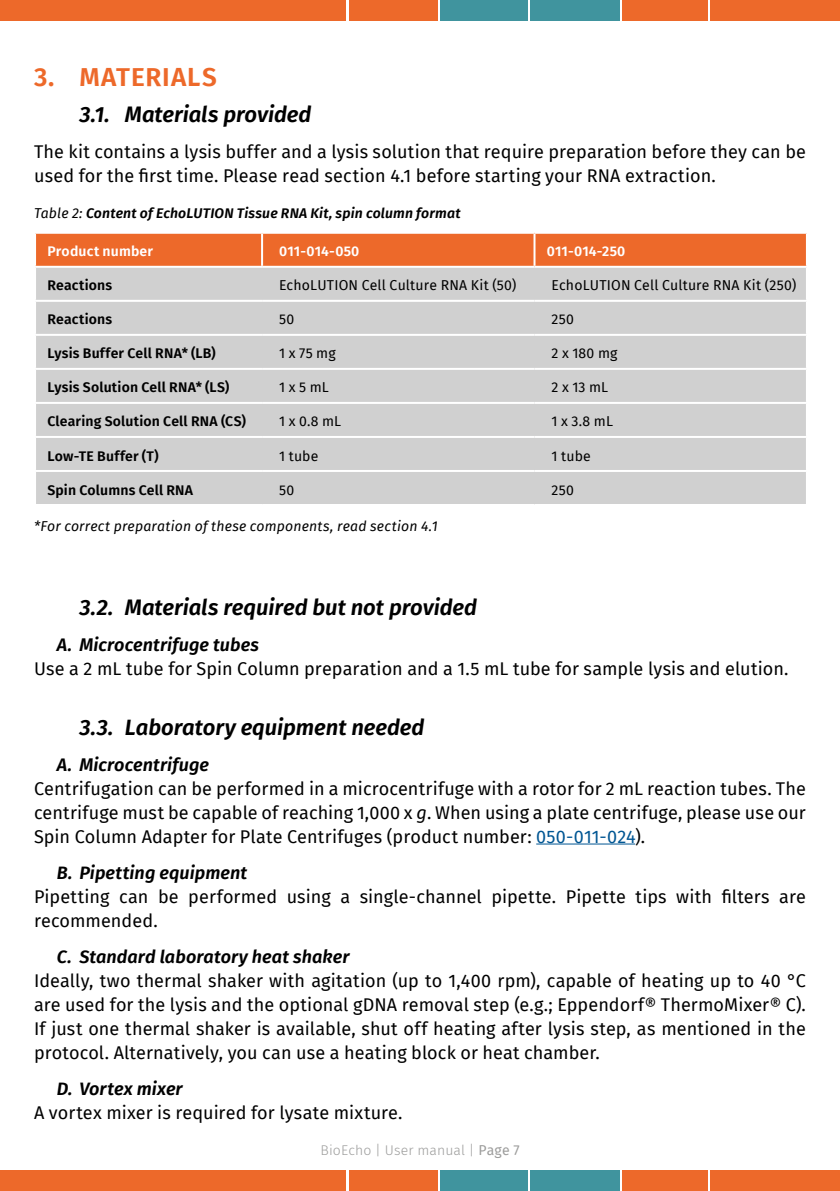
<style>
.page{position:relative;width:840px;height:1191px;background:#fff}
.page>*{position:absolute;margin:0;border:0;box-sizing:border-box;transform-origin:0 0}
.t1{font:600 26px "Fira Sans";letter-spacing:.035em;color:#ed692a}
.t2{font:italic 600 22px "Fira Sans";letter-spacing:-.005em;color:#000}
.t3{font:18px/24px "Fira Sans";letter-spacing:.005em;color:#000}
.t4{font:italic 600 18px "Fira Sans";letter-spacing:.005em;color:#000}
.t5{font:600 14px "Fira Sans";letter-spacing:.015em;color:#000}
.t6{font:14px "Fira Sans";letter-spacing:.015em;color:#000}
.t7{font:italic 600 14px "Fira Sans";letter-spacing:.015em;color:#000}
.t8{font:italic 14px "Fira Sans";letter-spacing:.015em;color:#000}
.t9{font:600 14px "Fira Sans";letter-spacing:.01em;color:#fff}
.t10{font:300 14px "Fira Sans";letter-spacing:.01em;color:#9d9d9c}
.s1{font-weight:400}
.s2{font-style:italic}
.s3{color:#005693}
</style>
<div class="page">
<div style="left:0;top:1170px;width:346px;height:21px;background:#ed692a"></div>
<div style="left:348px;top:1170px;width:89px;height:21px;background:#ed692a"></div>
<div style="left:440px;top:1170px;width:87px;height:21px;background:#40949e"></div>
<div style="left:530px;top:1170px;width:89px;height:21px;background:#40949e"></div>
<div style="left:621px;top:1170px;width:86px;height:21px;background:#ed692a"></div>
<div style="left:709px;top:1170px;width:130px;height:21px;background:#ed692a"></div>
<div style="left:0;top:0;width:346px;height:21px;background:#ed692a"></div>
<div style="left:348px;top:0;width:89px;height:21px;background:#ed692a"></div>
<div style="left:440px;top:0;width:87px;height:21px;background:#40949e"></div>
<div style="left:530px;top:0;width:89px;height:21px;background:#40949e"></div>
<div style="left:621px;top:0;width:86px;height:21px;background:#ed692a"></div>
<div style="left:709px;top:0;width:130px;height:21px;background:#ed692a"></div>
<div style="left:36px;top:234px;width:769px;height:32px;background:#ed692a"></div>
<div style="left:36px;top:268px;width:769px;height:236px;background:#d0d0d0"></div>
<hr style="left:34px;top:334px;width:228px;height:2px;background:#fff">
<hr style="left:262px;top:334px;width:272px;height:2px;background:#fff">
<hr style="left:534px;top:334px;width:273px;height:2px;background:#fff">
<hr style="left:34px;top:368px;width:228px;height:2px;background:#fff">
<hr style="left:262px;top:368px;width:272px;height:2px;background:#fff">
<hr style="left:534px;top:368px;width:273px;height:2px;background:#fff">
<hr style="left:261px;top:234px;width:2px;height:32px;background:#fff">
<hr style="left:533px;top:234px;width:2px;height:32px;background:#fff">
<hr style="left:34px;top:402px;width:228px;height:2px;background:#fff">
<hr style="left:262px;top:402px;width:272px;height:2px;background:#fff">
<hr style="left:534px;top:402px;width:273px;height:2px;background:#fff">
<hr style="left:34px;top:436px;width:228px;height:2px;background:#fff">
<hr style="left:262px;top:436px;width:272px;height:2px;background:#fff">
<hr style="left:534px;top:436px;width:273px;height:2px;background:#fff">
<hr style="left:34px;top:470px;width:228px;height:2px;background:#fff">
<hr style="left:262px;top:470px;width:272px;height:2px;background:#fff">
<hr style="left:534px;top:470px;width:273px;height:2px;background:#fff">
<hr style="left:34px;top:300px;width:228px;height:2px;background:#fff">
<hr style="left:262px;top:300px;width:272px;height:2px;background:#fff">
<hr style="left:534px;top:300px;width:273px;height:2px;background:#fff">
<hr style="left:536px;top:843px;width:98px;height:1px;background:#005693">
<h1 class="t1" style="left:34px;top:56px;width:184px">3. MATERIALS</h1>
<p class="t2" style="left:79px;top:97px;width:233px">3.1. Materials provided</p>
<p class="t3" style="left:34px;top:140px;width:773px">The kit contains a lysis buffer and a lysis solution that require preparation before they can be used for the first time. Please read section 4.1 before starting your RNA extraction.</p>
<p class="t7" style="left:34px;top:202px;width:428px"><span class="s1">Table 2:</span> Content of EchoLUTION Tissue RNA Kit, spin column format</p>
<p class="t9" style="left:47px;top:240px;width:107px">Product number</p>
<p class="t9" style="left:279px;top:240px;width:82px">011-014-050</p>
<p class="t9" style="left:546px;top:240px;width:80px">011-014-250</p>
<p class="t5" style="left:47px;top:274px;width:66px">Reactions</p>
<p class="t6" style="left:279px;top:275px;width:238px">EchoLUTION Cell Culture RNA Kit (50)</p>
<p class="t6" style="left:551px;top:275px;width:246px">EchoLUTION Cell Culture RNA Kit (250)</p>
<p class="t5" style="left:47px;top:308px;width:66px">Reactions</p>
<p class="t6" style="left:279px;top:309px;width:17px">50</p>
<p class="t6" style="left:551px;top:309px;width:24px">250</p>
<p class="t5" style="left:47px;top:342px;width:170px">Lysis Buffer Cell RNA* (LB)</p>
<p class="t6" style="left:279px;top:343px;width:58px">1 x 75 mg</p>
<p class="t6" style="left:551px;top:343px;width:67px">2 x 180 mg</p>
<p class="t5" style="left:47px;top:376px;width:183px">Lysis Solution Cell RNA* (LS)</p>
<p class="t6" style="left:279px;top:377px;width:51px">1 x 5 mL</p>
<p class="t6" style="left:551px;top:377px;width:58px">2 x 13 mL</p>
<p class="t5" style="left:47px;top:410px;width:200px">Clearing Solution Cell RNA (CS)</p>
<p class="t6" style="left:279px;top:411px;width:64px">1 x 0.8 mL</p>
<p class="t6" style="left:551px;top:411px;width:63px">1 x 3.8 mL</p>
<p class="t5" style="left:47px;top:444px;width:113px">Low-TE Buffer (T)</p>
<p class="t6" style="left:279px;top:445px;width:41px">1 tube</p>
<p class="t6" style="left:551px;top:445px;width:41px">1 tube</p>
<p class="t5" style="left:47px;top:478px;width:147px">Spin Columns Cell RNA</p>
<p class="t6" style="left:279px;top:479px;width:17px">50</p>
<p class="t6" style="left:551px;top:479px;width:24px">250</p>
<p class="t8" style="left:34px;top:515px;width:405px">*For correct preparation of these components, read section 4.1</p>
<p class="t2" style="left:79px;top:589px;width:399px">3.2. Materials required but not provided</p>
<p class="t4" style="left:57px;top:629px;width:203px">A. Microcentrifuge tubes</p>
<p class="t3" style="left:34px;top:656px;width:755px">Use a 2 mL tube for Spin Column preparation and a 1.5 mL tube for sample lysis and elution.</p>
<p class="t2" style="left:79px;top:709px;width:346px">3.3. Laboratory equipment needed</p>
<p class="t4" style="left:57px;top:749px;width:154px">A. Microcentrifuge</p>
<p class="t3" style="left:34px;top:776px;width:772px;text-align:justify">Centrifugation can be performed in a microcentrifuge with a rotor for 2 mL reaction tubes. The centrifuge must be capable of reaching 1,000 x <span class="s2">g</span>. When using a plate centrifuge, please use our Spin Column Adapter for Plate Centrifuges (product number: <span class="s3">050-011-024</span>).</p>
<p class="t4" style="left:57px;top:857px;width:192px">B. Pipetting equipment</p>
<p class="t3" style="left:34px;top:884px;width:773px">Pipetting can be performed using a single-channel pipette. Pipette tips with filters are recommended.</p>
<p class="t4" style="left:57px;top:941px;width:294px">C. Standard laboratory heat shaker</p>
<p class="t3" style="left:34px;top:968px;width:773px;text-align:justify">Ideally, two thermal shaker with agitation (up to 1,400 rpm), capable of heating up to 40 °C are used for the lysis and the optional gDNA removal step (e.g.; Eppendorf® ThermoMixer® C).<br>If just one thermal shaker is available, shut off heating after lysis step, as mentioned in the protocol. Alternatively, you can use a heating block or heat chamber.</p>
<p class="t4" style="left:57px;top:1073px;width:127px">D. Vortex mixer</p>
<p class="t3" style="left:34px;top:1100px;width:370px">A vortex mixer is required for lysate mixture.</p>
<p class="t10" style="left:320px;top:1140px;width:200px">BioEcho | User manual | <span class="s1">Page 7</span></p>
</div>
